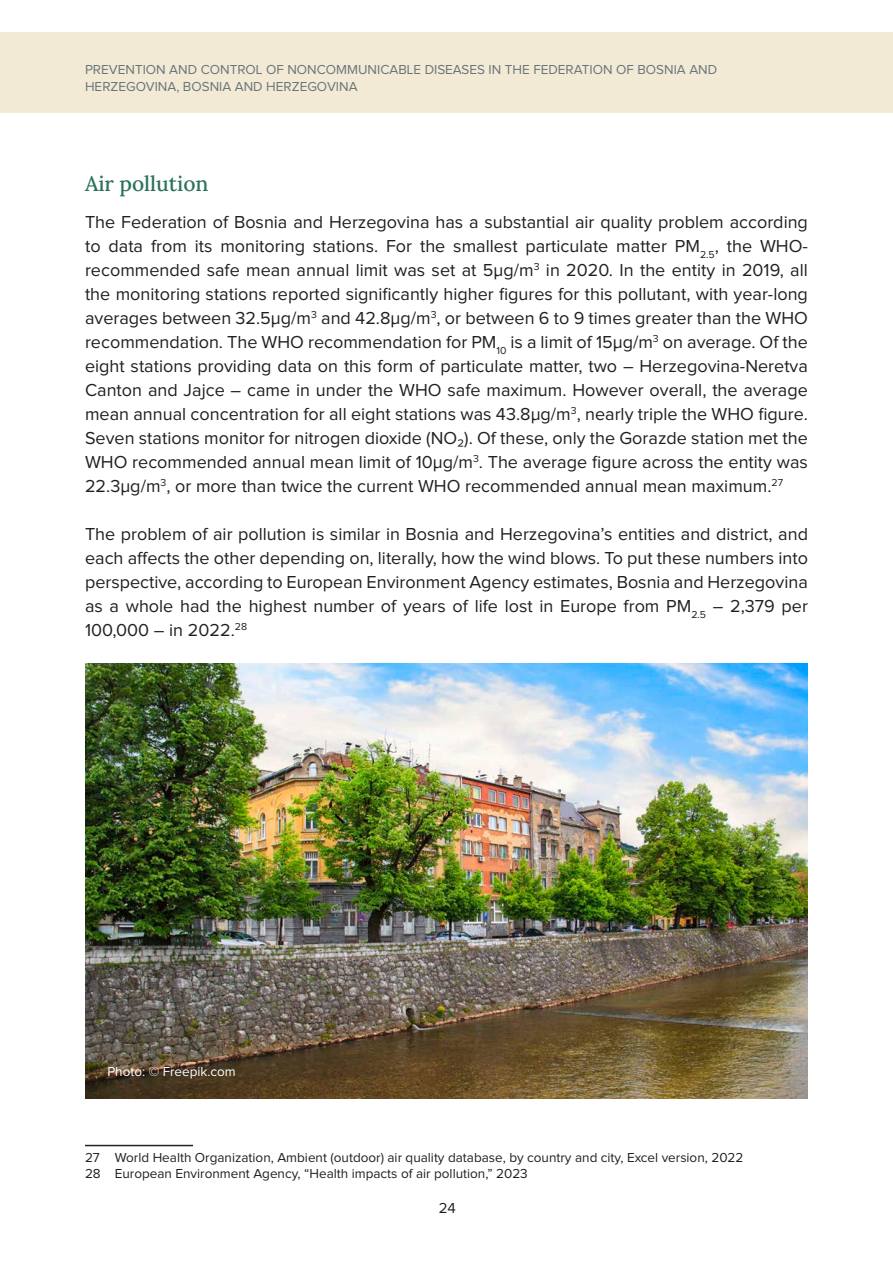
<style>
.page{position:relative;width:893px;height:1263px;background:#fff}
.page>*{position:absolute;margin:0;border:0;box-sizing:border-box;transform-origin:0 0}
.Title_-_Section_L2{font:21px "Lora";color:#2d7359}
.Main_Copy{font:18px/24px "Proxima Nova";color:#231f20;text-align:justify}
.t1{font:15px "Proxima Nova";color:#231f20}
.Footnote{font:13.5px "Proxima Nova";color:#231f20}
.t2{font:13.5px/16.2px "Proxima Nova";color:#69747a}
.t3{font:13.5px "Proxima Nova";color:#fff}
</style>
<div class="page">
<div style="left:0;top:32px;width:893px;height:81px;background:#f3ead6"></div>
<hr style="left:85px;top:1145px;width:108px;height:1px;background:#231f20">
<img style="left:85px;top:663px;width:723px;height:436px">
<p class="t2" style="left:85px;top:62px;width:634px">PREVENTION AND CONTROL OF NONCOMMUNICABLE DISEASES IN THE FEDERATION OF BOSNIA AND<br>HERZEGOVINA, BOSNIA AND HERZEGOVINA</p>
<p class="Title_-_Section_L2" style="left:85px;top:168px;width:125px">Air pollution</p>
<p class="Main_Copy" style="left:85px;top:210px;width:724px">The Federation of Bosnia and Herzegovina has a substantial air quality problem according to data from its monitoring stations. For the smallest particulate matter PM<sub>2.5</sub>, the WHO&shy;recommended safe mean annual limit was set at 5μg/m<sup>3</sup> in 2020. In the entity in 2019, all the monitoring stations reported significantly higher figures for this pollutant, with year-long averages between 32.5μg/m<sup>3</sup> and 42.8μg/m<sup>3</sup>, or between 6 to 9 times greater than the WHO recommendation. The WHO recommendation for PM<sub>10</sub> is a limit of 15μg/m<sup>3</sup> on average. Of the eight stations providing data on this form of particulate matter, two – Herzegovina-Neretva Canton and Jajce – came in under the WHO safe maximum. However overall, the average mean annual concentration for all eight stations was 43.8μg/m<sup>3</sup>, nearly triple the WHO figure.<br>Seven stations monitor for nitrogen dioxide (NO₂). Of these, only the Gorazde station met the WHO recommended annual mean limit of 10μg/m<sup>3</sup>. The average figure across the entity was 22.3μg/m<sup>3</sup>, or more than twice the current WHO recommended annual mean maximum.<sup>27</sup></p>
<p class="Main_Copy" style="left:85px;top:522px;width:724px">The problem of air pollution is similar in Bosnia and Herzegovina’s entities and district, and each affects the other depending on, literally, how the wind blows. To put these numbers into perspective, according to European Environment Agency estimates, Bosnia and Herzegovina as a whole had the highest number of years of life lost in Europe from PM<sub>2.5</sub> – 2,379 per 100,000 – in 2022.<sup>28</sup></p>
<p class="t3" style="left:107px;top:1064px;width:130px">Photo: © Freepik.com</p>
<p class="Footnote" style="left:85px;top:1150px;width:660px">27 World Health Organization, Ambient (outdoor) air quality database, by country and city, Excel version, 2022</p>
<p class="Footnote" style="left:85px;top:1166px;width:444px">28 European Environment Agency, “Health impacts of air pollution,” 2023</p>
<p class="t1" style="left:439px;top:1200px;width:19px">24</p>
</div>
